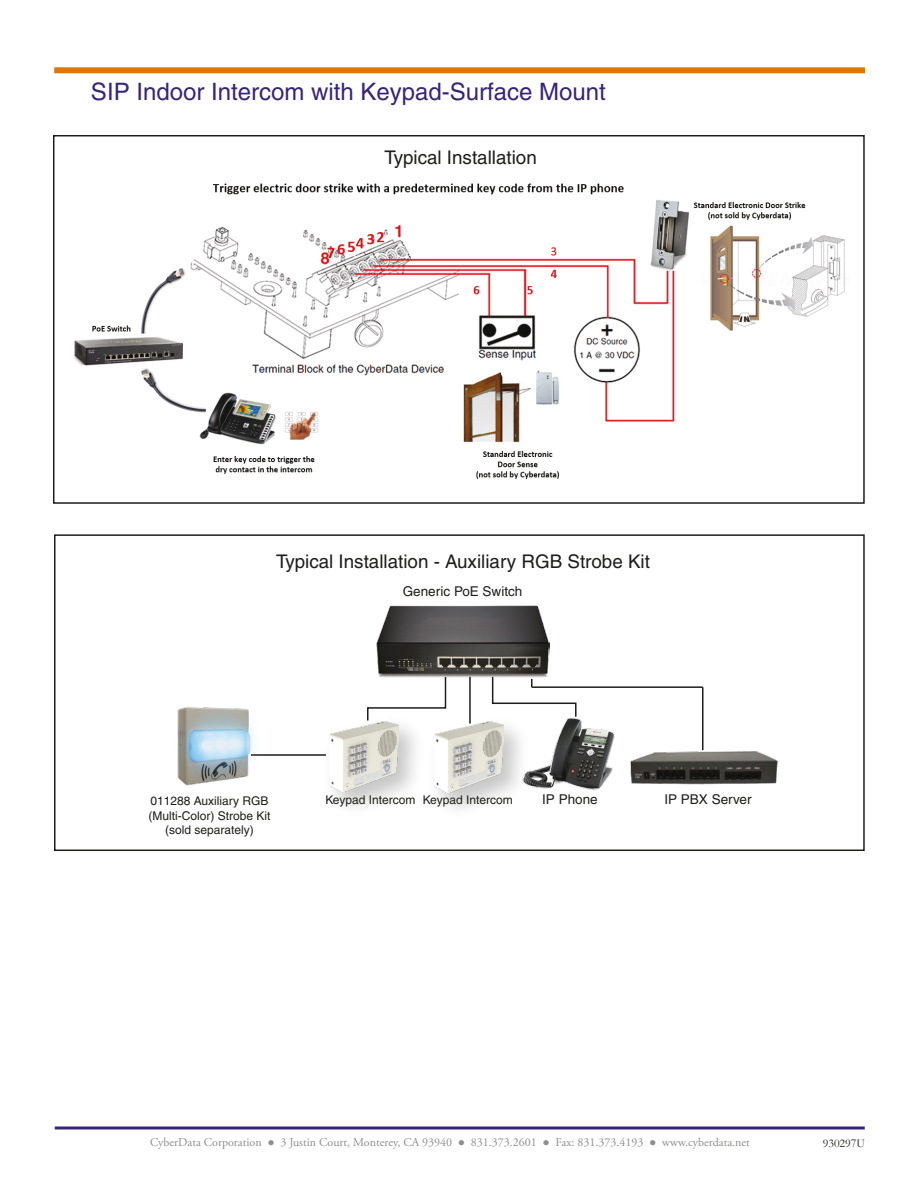
<style>
.page{position:relative;width:918px;height:1188px;background:#fff}
.page>*{position:absolute;margin:0;border:0;box-sizing:border-box;transform-origin:0 0}
.t1{font:24px "Helvetica";color:#37247a}
.t2{font:18.75px "Helvetica";color:#1d1d1b}
.t3{font:13.5px "Helvetica";color:#1d1d1b}
.t4{font:12px "Adobe Garamond Pro";color:#8e8e8d}
.t5{font:12px/14.4px "Helvetica";color:#1d1d1b;text-align:center}
.t6{font:12px "Garamond";color:#1d1d1b}
</style>
<div class="page">
<svg style="left:55px;top:1126px;width:810px;height:4px;background:#685a9b"></svg>
<div style="left:54px;top:67px;width:811px;height:6px;background:#de7900"></div>
<img style="left:334px;top:724px;width:82px;height:84px">
<img style="left:329px;top:722px;width:69px;height:70px">
<img style="left:438px;top:721px;width:81px;height:88px">
<img style="left:434px;top:722px;width:69px;height:70px">
<div style="left:54px;top:534px;width:811px;height:317px;border:2px solid #1d1d1b"></div>
<hr style="left:469px;top:674px;width:2px;height:50px;background:#1d1d1b">
<svg style="left:367px;top:679px;width:80px;height:43px"></svg>
<img style="left:376px;top:605px;width:174px;height:74px">
<img style="left:630px;top:751px;width:147px;height:34px">
<img style="left:519px;top:718px;width:96px;height:73px">
<hr style="left:251px;top:754px;width:75px;height:2px;background:#1d1d1b">
<svg style="left:491px;top:675px;width:86px;height:43px"></svg>
<hr style="left:532px;top:686px;width:171px;height:2px;background:#1d1d1b">
<hr style="left:702px;top:687px;width:2px;height:63px;background:#1d1d1b">
<img style="left:177px;top:707px;width:82px;height:79px">
<img style="left:74px;top:183px;width:771px;height:296px">
<div style="left:53px;top:135px;width:812px;height:369px;border:2px solid #1d1d1b"></div>
<h1 class="t1" style="left:91px;top:77px;width:516px">SIP Indoor Intercom with Keypad-Surface Mount</h1>
<h2 class="t2" style="left:384px;top:146px;width:154px">Typical Installation</h2>
<h2 class="t2" style="left:276px;top:550px;width:375px">Typical Installation - Auxiliary RGB Strobe Kit</h2>
<p class="t3" style="left:403px;top:584px;width:121px">Generic PoE Switch</p>
<p class="t5" style="left:150px;top:794px;width:120px">011288 Auxiliary RGB</p>
<p class="t3" style="left:542px;top:792px;width:57px">IP Phone</p>
<p class="t3" style="left:664px;top:792px;width:89px">IP PBX Server</p>
<p class="t5" style="left:149px;top:808px;width:124px">(Multi-Color) Strobe Kit (sold separately)</p>
<p class="t5" style="left:325px;top:793px;width:189px">Keypad Intercom Keypad Intercom</p>
<p class="t4" style="left:150px;top:1135px;width:601px">CyberData Corporation ● 3 Justin Court, Monterey, CA 93940 ● 831.373.2601 ● Fax: 831.373.4193 ● www.cyberdata.net</p>
<p class="t6" style="left:823px;top:1136px;width:44px">930297U</p>
</div>
